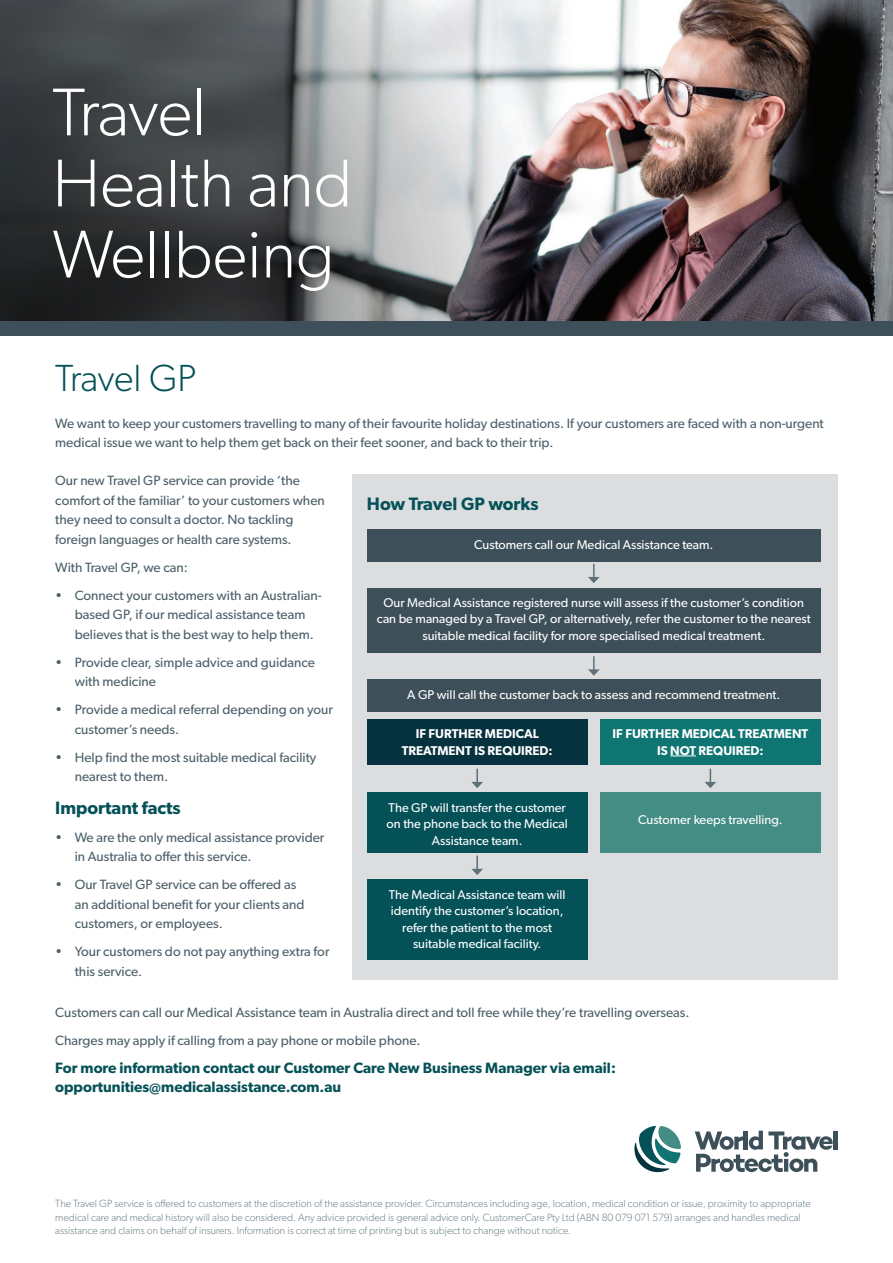
<style>
.page{position:relative;width:893px;height:1263px;background:#fff}
.page>*{position:absolute;margin:0;border:0;box-sizing:border-box;transform-origin:0 0}
.Body{font:300 67.65px/71.1px "Gibson";color:#fff}
.Body-2{font:300 37.8px "Gibson";letter-spacing:-.01em;color:#055158}
.Heading_1{font:600 18px "Gibson";color:#055158}
.Heading_1-2{font:600 15px/19.5px "Gibson";color:#055158}
.Heading_1-3{font:13.5px/19.5px "Gibson";color:#4d606a}
.Heading_1-4{font:12.75px/16.5px "Gibson";color:#fff;text-align:center}
.Heading_1-5{font:600 12.75px/16.5px "Gibson";color:#fff;text-align:center}
.Body_copy{font:300 10.5px/13.5px "Gibson";color:#6d808a}
</style>
<div class="page">
<img style="left:562px;top:0;width:331px;height:321px">
<svg style="left:0;top:0;width:562px;height:321px;background:#6c6f71"></svg>
<div style="left:0;top:321px;width:893px;height:15px;background:#3d4f59"></div>
<svg style="left:634px;top:1126px;width:47px;height:46px"></svg>
<div style="left:833px;top:1131px;width:5px;height:18px;background:#3d4f59"></div>
<svg style="left:695px;top:1131px;width:138px;height:41px"></svg>
<div style="left:352px;top:474px;width:486px;height:506px;background:#dbdddf"></div>
<div style="left:367px;top:529px;width:454px;height:32px;background:#3d4f59"></div>
<div style="left:367px;top:679px;width:454px;height:32px;background:#3d4f59"></div>
<div style="left:367px;top:719px;width:220px;height:45px;background:#06313e"></div>
<div style="left:367px;top:793px;width:220px;height:60px;background:#055158"></div>
<div style="left:600px;top:793px;width:221px;height:60px;background:#448d84"></div>
<div style="left:367px;top:879px;width:220px;height:81px;background:#055158"></div>
<div style="left:600px;top:719px;width:221px;height:45px;background:#0f7572"></div>
<div style="left:367px;top:588px;width:454px;height:65px;background:#3d4f59"></div>
<svg style="left:670px;top:756px;width:26px;height:1px"></svg>
<svg style="left:588px;top:564px;width:12px;height:19px"></svg>
<svg style="left:588px;top:656px;width:12px;height:20px"></svg>
<svg style="left:471px;top:769px;width:12px;height:19px"></svg>
<svg style="left:471px;top:856px;width:12px;height:19px"></svg>
<svg style="left:705px;top:769px;width:11px;height:19px"></svg>
<p class="Body" style="left:52px;top:76px;width:302px">Travel<br>Health and<br>Wellbeing</p>
<p class="Body-2" style="left:55px;top:355px;width:143px">Travel GP</p>
<p class="Heading_1-3" style="left:55px;top:413px;width:770px">We want to keep your customers travelling to many of their favourite holiday destinations. If your customers are faced with a non-urgent medical issue we want to help them get back on their feet sooner, and back to their trip.</p>
<p class="Heading_1-3" style="left:55px;top:471px;width:271px">Our new Travel GP service can provide ‘the comfort of the familiar’ to your customers when they need to consult a doctor. No tackling foreign languages or health care systems.</p>
<p class="Heading_1-3" style="left:55px;top:557px;width:134px">With Travel GP, we can:</p>
<p class="Heading_1-3" style="left:75px;top:585px;width:249px;text-indent:-20px">• Connect your customers with an Australian&shy;based GP, if our medical assistance team believes that is the best way to help them.</p>
<p class="Heading_1-3" style="left:75px;top:652px;width:242px;text-indent:-20px">• Provide clear, simple advice and guidance with medicine</p>
<p class="Heading_1-3" style="left:75px;top:700px;width:260px;text-indent:-20px">• Provide a medical referral depending on your customer’s needs.</p>
<p class="Heading_1-3" style="left:75px;top:747px;width:243px;text-indent:-20px">• Help find the most suitable medical facility nearest to them.</p>
<p class="Heading_1" style="left:55px;top:797px;width:127px">Important facts</p>
<p class="Heading_1-3" style="left:75px;top:827px;width:251px;text-indent:-20px">• We are the only medical assistance provider in Australia to offer this service.</p>
<p class="Heading_1-3" style="left:75px;top:875px;width:231px;text-indent:-20px">• Our Travel GP service can be offered as an additional benefit for your clients and customers, or employees.</p>
<p class="Heading_1-3" style="left:75px;top:942px;width:256px;text-indent:-20px">• Your customers do not pay anything extra for this service.</p>
<p class="Heading_1" style="left:367px;top:493px;width:173px">How Travel GP works</p>
<p class="Heading_1-4" style="left:474px;top:537px;width:241px">Customers call our Medical Assistance team.</p>
<p class="Heading_1-4" style="left:377px;top:594px;width:435px">Our Medical Assistance registered nurse will assess if the customer’s condition can be managed by a Travel GP, or alternatively, refer the customer to the nearest suitable medical facility for more specialised medical treatment.</p>
<p class="Heading_1-4" style="left:407px;top:686px;width:375px">A GP will call the customer back to assess and recommend treatment.</p>
<p class="Heading_1-5" style="left:402px;top:725px;width:153px">IF FURTHER MEDICAL<br>TREATMENT IS REQUIRED:</p>
<p class="Heading_1-5" style="left:612px;top:725px;width:197px">IF FURTHER MEDICAL TREATMENT<br>IS NOT REQUIRED:</p>
<p class="Heading_1-4" style="left:387px;top:799px;width:183px">The GP will transfer the customer on the phone back to the Medical<br>Assistance team.</p>
<p class="Heading_1-4" style="left:389px;top:886px;width:178px">The Medical Assistance team will identify the customer’s location, refer the patient to the most suitable medical facility.</p>
<p class="Heading_1-4" style="left:638px;top:812px;width:146px">Customer keeps travelling.</p>
<p class="Heading_1-3" style="left:55px;top:1002px;width:636px">Customers can call our Medical Assistance team in Australia direct and toll free while they’re travelling overseas.</p>
<p class="Heading_1-3" style="left:55px;top:1030px;width:367px">Charges may apply if calling from a pay phone or mobile phone.</p>
<p class="Heading_1-2" style="left:55px;top:1057px;width:562px">For more information contact our Customer Care New Business Manager via email: opportunities@medicalassistance.com.au</p>
<p class="Body_copy" style="left:55px;top:1197px;width:757px">The Travel GP service is offered to customers at the discretion of the assistance provider. Circumstances including age, location, medical condition or issue, proximity to appropriate medical care and medical history will also be considered. Any advice provided is general advice only. CustomerCare Pty Ltd (ABN 80 079 071 579) arranges and handles medical assistance and claims on behalf of insurers. Information is correct at time of printing but is subject to change without notice.</p>
</div>
